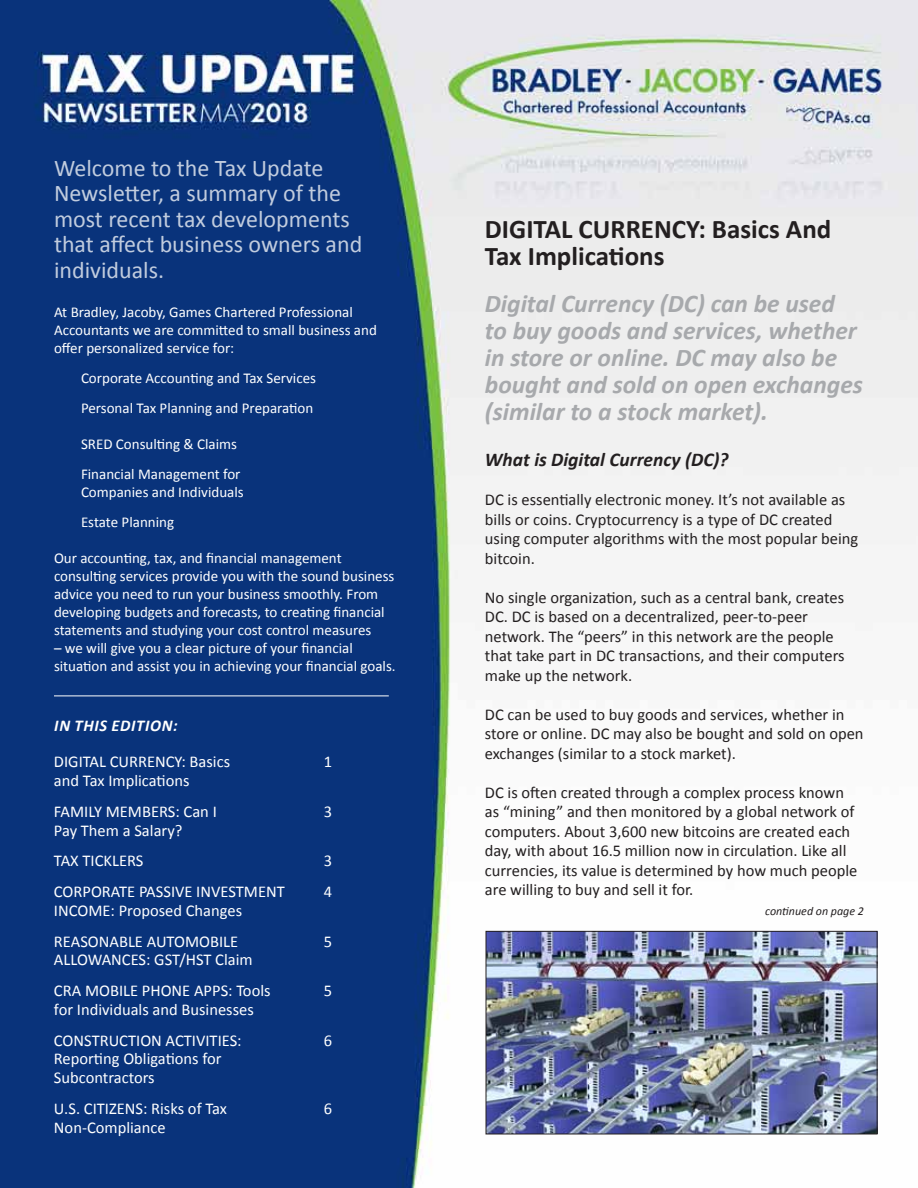
<style>
.page{position:relative;width:918px;height:1188px;background:#fff}
.page>*{position:absolute;margin:0;border:0;box-sizing:border-box;transform-origin:0 0}
.t1{font:700 27px/27px "Calibri";color:#231f20}
.t2{font:italic 700 25.5px/27px "Calibri";color:#a7a9ac}
.t3{font:24px/25.5px "Calibri";color:#c1ccde}
.t4{font:italic 700 19.5px "Calibri";color:#231f20}
.t5{font:16.5px/19.5px "Calibri";color:#231f20}
.t6{font:16.5px/30.8px "Calibri";color:#fff}
.t7{font:italic 700 16.5px "Calibri";letter-spacing:.04em;color:#fff}
.t8{font:15px/18px "Calibri";color:#fff}
.t9{font:italic 12px "Calibri";color:#231f20}
</style>
<div class="page">
<img style="left:0;top:0;width:918px;height:1188px">
<hr style="left:54px;top:696px;width:335px;height:1px;background:#fff">
<img style="left:488px;top:933px;width:388px;height:199px">
<div style="left:486px;top:931px;width:392px;height:203px;border:1px solid #231f20"></div>
<h3 class="t3" style="left:54px;top:154px;width:310px">Welcome to the Tax Update<br>Newsletter, a summary of the most recent tax developments that affect business owners and individuals.</h3>
<p class="t8" style="left:54px;top:303px;width:324px">At Bradley, Jacoby, Games Chartered Professional<br>Accountants we are committed to small business and offer personalized service for:</p>
<p class="t8" style="left:81px;top:363px;width:237px;line-height:30px">Corporate Accounting and Tax Services<br>Personal Tax Planning and Preparation</p>
<p class="t8" style="left:81px;top:429px;width:161px;line-height:30px">SRED Consulting &amp; Claims<br>Financial Management for</p>
<p class="t8" style="left:81px;top:477px;width:164px;line-height:30px">Companies and Individuals<br>Estate Planning</p>
<p class="t8" style="left:54px;top:549px;width:342px">Our accounting, tax, and financial management consulting services provide you with the sound business advice you need to run your business smoothly. From developing budgets and forecasts, to creating financial statements and studying your cost control measures</p>
<p class="t8" style="left:54px;top:639px;width:343px">– we will give you a clear picture of your financial situation and assist you in achieving your financial goals.</p>
<p class="t7" style="left:54px;top:715px;width:125px">In this edition:</p>
<p class="t6" style="left:54px;top:746px;width:178px">DIGITAL CURRENCY: Basics</p>
<p class="t6" style="left:324px;top:746px;width:10px">1</p>
<p class="t6" style="left:54px;top:764px;width:164px">and Tax Implications<br>FAMILY MEMBERS: Can I</p>
<p class="t6" style="left:324px;top:795px;width:10px">3</p>
<p class="t6" style="left:54px;top:814px;width:130px">Pay Them a Salary?<br>TAX TICKLERS</p>
<p class="t6" style="left:324px;top:845px;width:10px">3</p>
<p class="t6" style="left:54px;top:875px;width:232px">CORPORATE PASSIVE INVESTMENT</p>
<p class="t6" style="left:324px;top:875px;width:10px">4</p>
<p class="t6" style="left:54px;top:894px;width:190px">INCOME: Proposed Changes<br>REASONABLE AUTOMOBILE</p>
<p class="t6" style="left:324px;top:925px;width:10px">5</p>
<p class="t6" style="left:54px;top:944px;width:218px">ALLOWANCES: GST/HST Claim<br>CRA MOBILE PHONE APPS: Tools</p>
<p class="t6" style="left:54px;top:993px;width:201px">for Individuals and Businesses<br>CONSTRUCTION ACTIVITIES:</p>
<p class="t6" style="left:324px;top:974px;width:10px">5</p>
<p class="t6" style="left:324px;top:1024px;width:10px">6</p>
<p class="t6" style="left:54px;top:1049px;width:169px;line-height:18.8px">Reporting Obligations for<br>Subcontractors</p>
<p class="t6" style="left:54px;top:1092px;width:175px">U.S. CITIZENS: Risks of Tax</p>
<p class="t6" style="left:324px;top:1092px;width:10px">6</p>
<p class="t6" style="left:54px;top:1111px;width:113px">Non-Compliance</p>
<h1 class="t1" style="left:485px;top:215px;width:348px">DIGITAL CURRENCY: Basics And<br>Tax Implications</h1>
<h2 class="t2" style="left:485px;top:289px;width:379px">Digital Currency (DC) can be used to buy goods and services, whether in store or online. DC may also be bought and sold on open exchanges (similar to a stock market).</h2>
<p class="t4" style="left:485px;top:448px;width:245px">What is Digital Currency (DC)?</p>
<p class="t5" style="left:485px;top:489px;width:375px">DC is essentially electronic money. It’s not available as bills or coins. Cryptocurrency is a type of DC created using computer algorithms with the most popular being bitcoin.</p>
<p class="t5" style="left:485px;top:587px;width:361px">No single organization, such as a central bank, creates DC. DC is based on a decentralized, peer-to-peer network. The “peers” in this network are the people that take part in DC transactions, and their computers make up the network.</p>
<p class="t5" style="left:485px;top:704px;width:380px">DC can be used to buy goods and services, whether in store or online. DC may also be bought and sold on open exchanges (similar to a stock market).</p>
<p class="t5" style="left:485px;top:782px;width:374px">DC is often created through a complex process known as “mining” and then monitored by a global network of computers. About 3,600 new bitcoins are created each day, with about 16.5 million now in circulation. Like all currencies, its value is determined by how much people are willing to buy and sell it for.</p>
<p class="t9" style="left:765px;top:903px;width:100px">continued on page 2</p>
</div>
